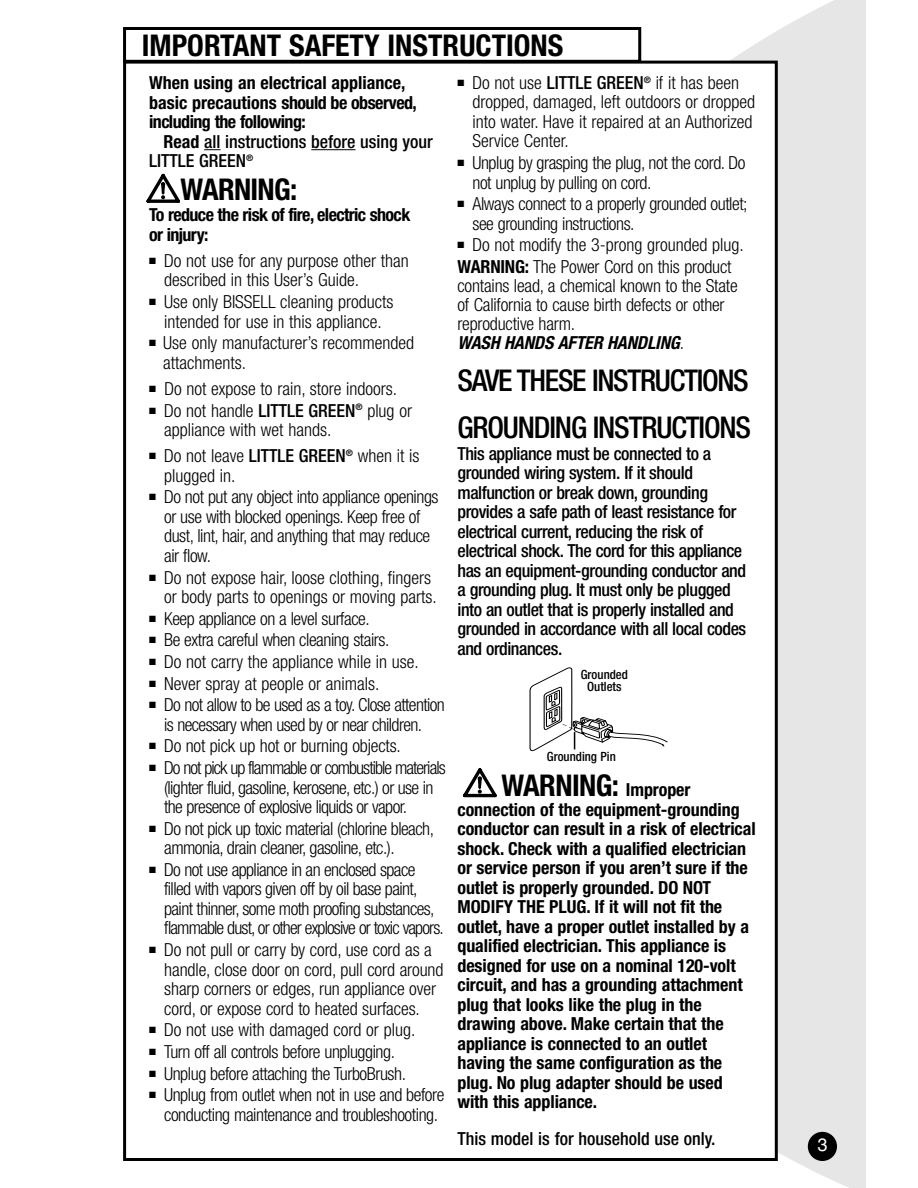
<style>
.page{position:relative;width:918px;height:1188px;background:#fff}
.page>*{position:absolute;margin:0;border:0;box-sizing:border-box;transform-origin:0 0}
.t1{font:500 condensed 30px/47.1px "Helvetica Neue";letter-spacing:-.04em;color:#000}
.t2{font:700 condensed 30px "Helvetica Neue";color:#000}
.t3{font:700 condensed 30px "Helvetica Neue";letter-spacing:-.02em;color:#000}
.t4{font:700 condensed 30px "Helvetica Neue";letter-spacing:-.025em;color:#000}
.t5{font:300 condensed 18px/19.5px "Helvetica Neue";letter-spacing:-.025em;color:#000}
.t6{font:300 condensed 18px/19.5px "Helvetica Neue";color:#000}
.t7{font:700 condensed 18px/19.5px "Helvetica Neue";letter-spacing:-.005em;color:#000}
.t8{font:500 condensed 18px/19.5px "Helvetica Neue";letter-spacing:-.025em;color:#000}
.t9{font:300 condensed 18px/19.5px "Helvetica Neue";letter-spacing:-.005em;color:#000}
.t10{font:500 condensed 18px/19.5px "Helvetica Neue";color:#000}
.t11{font:700 condensed 18px/19.5px "Helvetica Neue";letter-spacing:-.035em;color:#000}
.t12{font:18px "Helvetica";color:#fff}
.t13{font:500 condensed 12.75px/12px "Helvetica Neue";color:#000;text-align:center}
.s1{font-weight:500}
.s2{font-weight:700}
.s3{font-weight:700;font-style:italic}
.s4{font-size:18px}
</style>
<div class="page">
<svg style="left:641px;top:0;width:225px;height:1188px;background:#e0e0e0"></svg>
<div style="left:126px;top:64px;width:649px;height:1094px;background:#fff"></div>
<div style="left:123px;top:27px;width:518px;height:36px;border:3px solid #000"></div>
<svg style="left:204px;top:149px;width:17px;height:1px"></svg>
<hr style="left:311px;top:149px;width:36px;height:1px;background:#000">
<svg style="left:146px;top:173px;width:34px;height:30px"></svg>
<svg style="left:529px;top:667px;width:139px;height:85px"></svg>
<svg style="left:463px;top:768px;width:34px;height:30px"></svg>
<div style="left:808px;top:1132px;width:29px;height:29px;background:#000;border-radius:50%"></div>
<h1 class="t2" style="left:142px;top:34px;width:423px">IMPORTANT SAFETY INSTRUCTIONS</h1>
<p class="t6" style="left:472px;top:74px;width:284px;text-indent:-15px">■ Do not use <span class="s1">LITTLE GREEN</span><sup>®</sup> if it has been dropped, damaged, left outdoors or dropped into water. Have it repaired at an Authorized Service Center.</p>
<p class="t5" style="left:472px;top:154px;width:274px;text-indent:-15px">■ Unplug by grasping the plug, not the cord. Do not unplug by pulling on cord.</p>
<p class="t5" style="left:472px;top:196px;width:277px;text-indent:-15px">■ Always connect to a properly grounded outlet; see grounding instructions.</p>
<p class="t6" style="left:457px;top:236px;width:288px;line-height:21.3px">■ Do not modify the 3-prong grounded plug.<br><span class="s2">WARNING:</span> The Power Cord on this product</p>
<p class="t5" style="left:457px;top:277px;width:282px">contains lead, a chemical known to the State of California to cause birth defects or other reproductive harm.<br><span class="s3">WASH HANDS AFTER HANDLING</span>.</p>
<h1 class="t1" style="left:457px;top:360px;width:295px">SAVE THESE INSTRUCTIONS<br>GROUNDING INSTRUCTIONS</h1>
<p class="t8" style="left:457px;top:445px;width:290px">This appliance must be connected to a grounded wiring system. If it should malfunction or break down, grounding provides a safe path of least resistance for electrical current, reducing the risk of electrical shock. The cord for this appliance has an equipment-grounding conductor and a grounding plug. It must only be plugged into an outlet that is properly installed and grounded in accordance with all local codes and ordinances.</p>
<p class="t7" style="left:149px;top:75px;width:269px">When using an electrical appliance, basic precautions should be observed, including the following:</p>
<p class="t10" style="left:149px;top:133px;width:285px;text-indent:14px"><span class="s2">Read</span> all instructions before using your<br>LITTLE GREEN<sup>®</sup></p>
<h1 class="t4" style="left:181px;top:178px;width:118px">WARNING:</h1>
<p class="t11" style="left:149px;top:207px;width:263px">To reduce the risk of fire, electric shock or injury:</p>
<p class="t6" style="left:164px;top:252px;width:246px;text-indent:-15px">■ Do not use for any purpose other than described in this User’s Guide.</p>
<p class="t6" style="left:149px;top:293px;width:246px;text-align:center">■ Use only BISSELL cleaning products intended for use in this appliance.</p>
<p class="t6" style="left:163px;top:335px;width:252px;text-indent:-14px">■ Use only manufacturer’s recommended attachments.</p>
<p class="t6" style="left:149px;top:380px;width:249px">■ Do not expose to rain, store indoors.</p>
<p class="t6" style="left:164px;top:402px;width:249px;text-indent:-15px">■ Do not handle <span class="s1">LITTLE GREEN</span><sup>®</sup> plug or appliance with wet hands.</p>
<p class="t6" style="left:164px;top:448px;width:257px;text-indent:-15px">■ Do not leave <span class="s1">LITTLE GREEN</span><sup>®</sup> when it is plugged in.</p>
<p class="t5" style="left:164px;top:489px;width:276px;text-indent:-15px">■ Do not put any object into appliance openings or use with blocked openings. Keep free of dust, lint, hair, and anything that may reduce air flow.</p>
<p class="t6" style="left:164px;top:569px;width:274px;text-indent:-15px">■ Do not expose hair, loose clothing, fingers or body parts to openings or moving parts.</p>
<p class="t5" style="left:149px;top:610px;width:222px">■ Keep appliance on a level surface.</p>
<p class="t5" style="left:149px;top:632px;width:242px">■ Be extra careful when cleaning stairs.</p>
<p class="t6" style="left:149px;top:653px;width:271px">■ Do not carry the appliance while in use.</p>
<p class="t6" style="left:149px;top:675px;width:232px">■ Never spray at people or animals.</p>
<p class="t5" style="left:149px;top:697px;width:297px;text-align:center">■ Do not allow to be used as a toy. Close attention is necessary when used by or near children.</p>
<p class="t5" style="left:149px;top:738px;width:253px">■ Do not pick up hot or burning objects.</p>
<p class="t5" style="left:164px;top:759px;width:283px;text-indent:-15px">■ Do not pick up flammable or combustible materials (lighter fluid, gasoline, kerosene, etc.) or use in the presence of explosive liquids or vapor.</p>
<p class="t5" style="left:164px;top:820px;width:271px;text-indent:-15px">■ Do not pick up toxic material (chlorine bleach, ammonia, drain cleaner, gasoline, etc.).</p>
<p class="t5" style="left:164px;top:861px;width:281px;text-indent:-15px">■ Do not use appliance in an enclosed space filled with vapors given off by oil base paint, paint thinner, some moth proofing substances, flammable dust, or other explosive or toxic vapors.</p>
<p class="t9" style="left:164px;top:941px;width:281px;text-indent:-15px">■ Do not pull or carry by cord, use cord as a handle, close door on cord, pull cord around sharp corners or edges, run appliance over cord, or expose cord to heated surfaces.</p>
<p class="t6" style="left:149px;top:1022px;width:268px">■ Do not use with damaged cord or plug.</p>
<p class="t5" style="left:149px;top:1043px;width:247px">■ Turn off all controls before unplugging.</p>
<p class="t5" style="left:149px;top:1065px;width:258px">■ Unplug before attaching the TurboBrush.</p>
<p class="t5" style="left:149px;top:1087px;width:297px;text-align:center">■ Unplug from outlet when not in use and before conducting maintenance and troubleshooting.</p>
<p class="t13" style="left:581px;top:670px;width:49px">Grounded<br>Outlets</p>
<p class="t13" style="left:547px;top:751px;width:70px">Grounding Pin</p>
<h1 class="t3" style="left:502px;top:775px;width:191px">WARNING: <span class="s4">Improper</span></h1>
<p class="t7" style="left:457px;top:801px;width:300px">connection of the equipment-grounding conductor can result in a risk of electrical shock. Check with a qualified electrician or service person if you aren’t sure if the outlet is properly grounded. DO NOT MODIFY THE PLUG. If it will not fit the outlet, have a proper outlet installed by a qualified electrician. This appliance is designed for use on a nominal 120-volt circuit, and has a grounding attachment plug that looks like the plug in the drawing above. Make certain that the appliance is connected to an outlet having the same configuration as the plug. No plug adapter should be used with this appliance.</p>
<p class="t10" style="left:457px;top:1130px;width:260px">This model is for household use only.</p>
<p class="t12" style="left:818px;top:1137px;width:12px">3</p>
</div>
